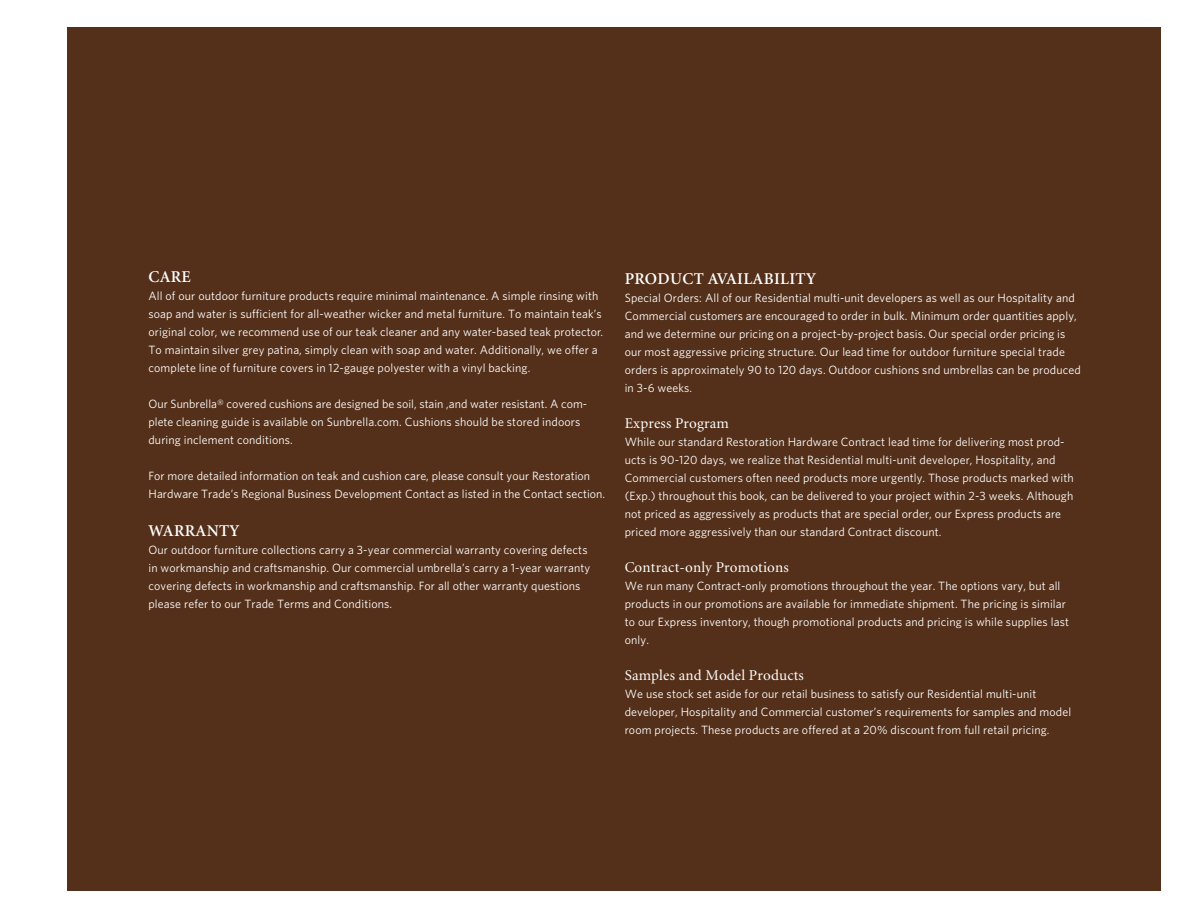
<style>
.page{position:relative;width:1188px;height:918px;background:#fff}
.page>*{position:absolute;margin:0;border:0;box-sizing:border-box;transform-origin:0 0}
.t1{font:600 16.5px "Minion";letter-spacing:.02em;color:#fff}
.t2{font:15px "Minion";letter-spacing:.01em;color:#fff}
.t3{font:12px/18px "Whitney";letter-spacing:.01em;color:#fff}
</style>
<div class="page">
<div style="left:68px;top:27px;width:1093px;height:864px;background:#54301a"></div>
<h1 class="t1" style="left:148px;top:269px;width:44px">CARE</h1>
<p class="t3" style="left:148px;top:287px;width:456px">All of our outdoor furniture products require minimal maintenance. A simple rinsing with soap and water is sufficient for all-weather wicker and metal furniture. To maintain teak’s original color, we recommend use of our teak cleaner and any water-based teak protector.<br>To maintain silver grey patina, simply clean with soap and water. Additionally, we offer a complete line of furniture covers in 12-gauge polyester with a vinyl backing.</p>
<p class="t3" style="left:148px;top:395px;width:440px">Our Sunbrella® covered cushions are designed be soil, stain ,and water resistant. A com&shy;plete cleaning guide is available on Sunbrella.com. Cushions should be stored indoors during inclement conditions.</p>
<p class="t3" style="left:148px;top:467px;width:458px">For more detailed information on teak and cushion care, please consult your Restoration<br>Hardware Trade’s Regional Business Development Contact as listed in the Contact section.</p>
<h1 class="t1" style="left:148px;top:522px;width:93px">WARRANTY</h1>
<p class="t3" style="left:148px;top:540px;width:443px">Our outdoor furniture collections carry a 3-year commercial warranty covering defects in workmanship and craftsmanship. Our commercial umbrella’s carry a 1-year warranty covering defects in workmanship and craftsmanship. For all other warranty questions please refer to our Trade Terms and Conditions.</p>
<h1 class="t1" style="left:625px;top:271px;width:193px">PRODUCT AVAILABILITY</h1>
<p class="t3" style="left:625px;top:289px;width:458px">Special Orders: All of our Residential multi-unit developers as well as our Hospitality and Commercial customers are encouraged to order in bulk. Minimum order quantities apply, and we determine our pricing on a project-by-project basis. Our special order pricing is our most aggressive pricing structure. Our lead time for outdoor furniture special trade orders is approximately 90 to 120 days. Outdoor cushions snd umbrellas can be produced in 3-6 weeks.</p>
<p class="t2" style="left:625px;top:416px;width:106px">Express Program</p>
<p class="t3" style="left:625px;top:433px;width:450px">While our standard Restoration Hardware Contract lead time for delivering most prod&shy;ucts is 90-120 days, we realize that Residential multi-unit developer, Hospitality, and Commercial customers often need products more urgently. Those products marked with (Exp.) throughout this book, can be delivered to your project within 2-3 weeks. Although not priced as aggressively as products that are special order, our Express products are priced more aggressively than our standard Contract discount.</p>
<p class="t2" style="left:625px;top:560px;width:165px">Contract-only Promotions</p>
<p class="t3" style="left:625px;top:577px;width:446px">We run many Contract-only promotions throughout the year. The options vary, but all products in our promotions are available for immediate shipment. The pricing is similar to our Express inventory, though promotional products and pricing is while supplies last only.</p>
<p class="t2" style="left:625px;top:668px;width:181px">Samples and Model Products</p>
<p class="t3" style="left:625px;top:685px;width:448px">We use stock set aside for our retail business to satisfy our Residential multi-unit developer, Hospitality and Commercial customer’s requirements for samples and model room projects. These products are offered at a 20% discount from full retail pricing.</p>
</div>
